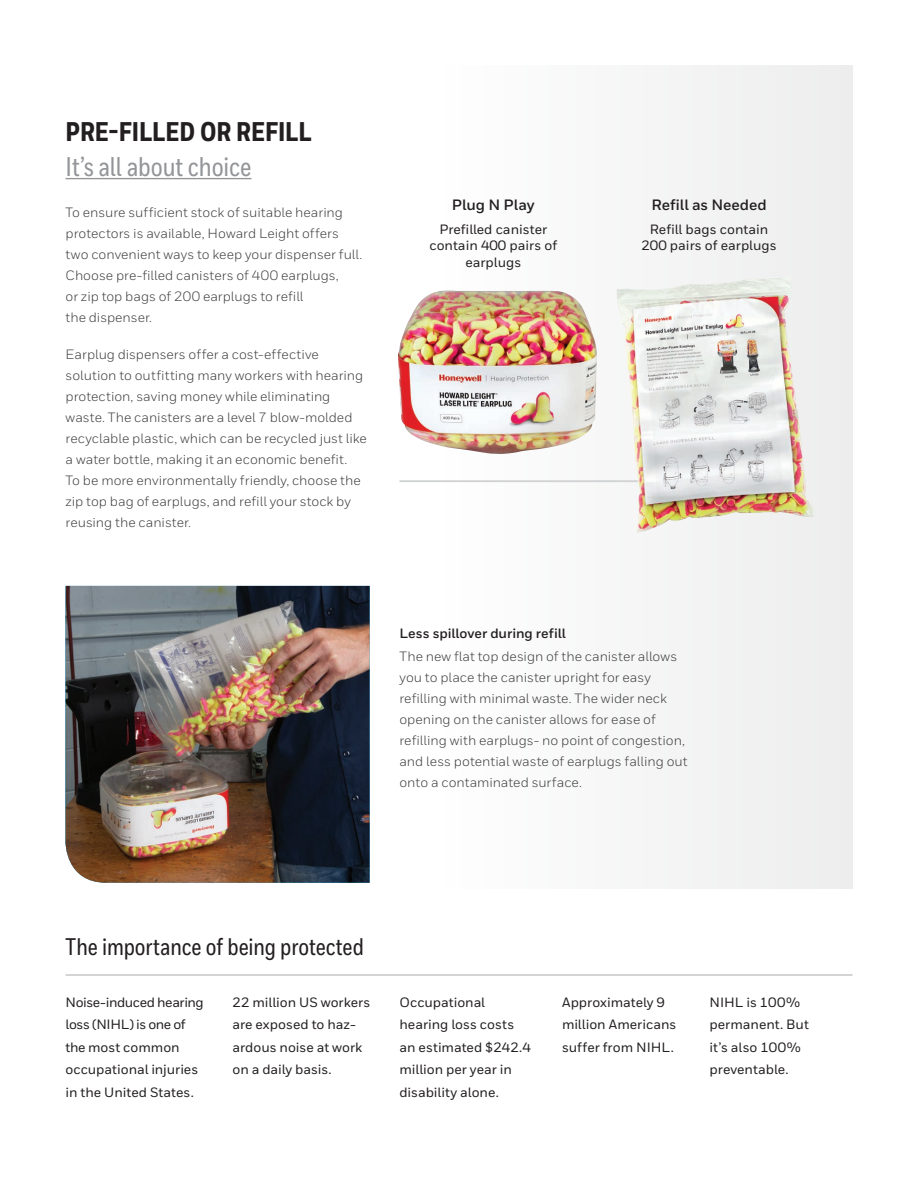
<style>
.page{position:relative;width:918px;height:1188px;background:#fff}
.page>*{position:absolute;margin:0;border:0;box-sizing:border-box;transform-origin:0 0}
.Heading_1{font:800 27px/34.5px "Honeywell Cond";color:#231f20}
.Heading_1-2{font:500 24px "Honeywell Cond";letter-spacing:-.005em;color:#231f20}
.Body__Heading__9_14{font:700 15px "Honeywell Sans";color:#231f20}
.Heading_2__11_15{font:13.5px/21px "Honeywell Sans";color:#3e3e3f}
.Heading_2__11_15-2{font:500 13.5px/22.5px "Honeywell Sans";color:#231f20}
.Body__9_14_pt{font:13.5px/21px "Honeywell Sans";color:#3e3e3f}
.Body__Heading__9_14-2{font:500 13.5px/16.5px "Honeywell Sans";color:#231f20;text-align:center}
.Heading_2__11_15-3{font:700 13.5px "Honeywell Sans";color:#231f20}
.s1{font-weight:500;color:#939598}
</style>
<div class="page">
<div style="left:402px;top:65px;width:451px;height:824px;background:#f7f7f7"></div>
<img style="left:398px;top:290px;width:199px;height:164px">
<hr style="left:66px;top:178px;width:185px;height:1px;background:#939598">
<hr style="left:399px;top:480px;width:402px;height:2px;background:#d1d2d4">
<hr style="left:66px;top:974px;width:787px;height:2px;background:#d1d2d4">
<img style="left:65px;top:586px;width:305px;height:297px">
<img style="left:617px;top:277px;width:198px;height:255px">
<p class="Heading_1" style="left:66px;top:116px;width:248px">PRE-FILLED OR REFILL<br><span class="s1">It’s all about choice</span></p>
<p class="Heading_2__11_15" style="left:66px;top:202px;width:298px">To ensure sufficient stock of suitable hearing protectors is available, Howard Leight offers two convenient ways to keep your dispenser full.<br>Choose pre-filled canisters of 400 earplugs,<br>or zip top bags of 200 earplugs to refill<br>the dispenser.</p>
<p class="Heading_2__11_15" style="left:66px;top:344px;width:303px">Earplug dispensers offer a cost-effective solution to outfitting many workers with hearing protection, saving money while eliminating waste. The canisters are a level 7 blow-molded recyclable plastic, which can be recycled just like a water bottle, making it an economic benefit.<br>To be more environmentally friendly, choose the zip top bag of earplugs, and refill your stock by reusing the canister.</p>
<p class="Body__Heading__9_14" style="left:452px;top:196px;width:84px">Plug N Play</p>
<p class="Body__Heading__9_14-2" style="left:430px;top:221px;width:129px">Prefilled canister contain 400 pairs of earplugs</p>
<p class="Body__Heading__9_14" style="left:651px;top:196px;width:117px">Refill as Needed</p>
<p class="Body__Heading__9_14-2" style="left:641px;top:221px;width:137px">Refill bags contain<br>200 pairs of earplugs</p>
<p class="Heading_2__11_15-3" style="left:399px;top:625px;width:168px">Less spillover during refill</p>
<p class="Body__9_14_pt" style="left:399px;top:646px;width:290px">The new flat top design of the canister allows you to place the canister upright for easy refilling with minimal waste. The wider neck opening on the canister allows for ease of refilling with earplugs- no point of congestion, and less potential waste of earplugs falling out onto a contaminated surface.</p>
<p class="Heading_1-2" style="left:66px;top:932px;width:300px">The importance of being protected</p>
<p class="Heading_2__11_15-2" style="left:66px;top:991px;width:140px">Noise-induced hearing loss (NIHL) is one of the most common occupational injuries in the United States.</p>
<p class="Heading_2__11_15-2" style="left:232px;top:991px;width:139px">22 million US workers are exposed to haz&shy;ardous noise at work on a daily basis.</p>
<p class="Heading_2__11_15-2" style="left:399px;top:991px;width:133px">Occupational hearing loss costs an estimated $242.4 million per year in disability alone.</p>
<p class="Heading_2__11_15-2" style="left:562px;top:991px;width:116px">Approximately 9 million Americans suffer from NIHL.</p>
<p class="Heading_2__11_15-2" style="left:710px;top:991px;width:101px">NIHL is 100% permanent. But it’s also 100% preventable.</p>
</div>
